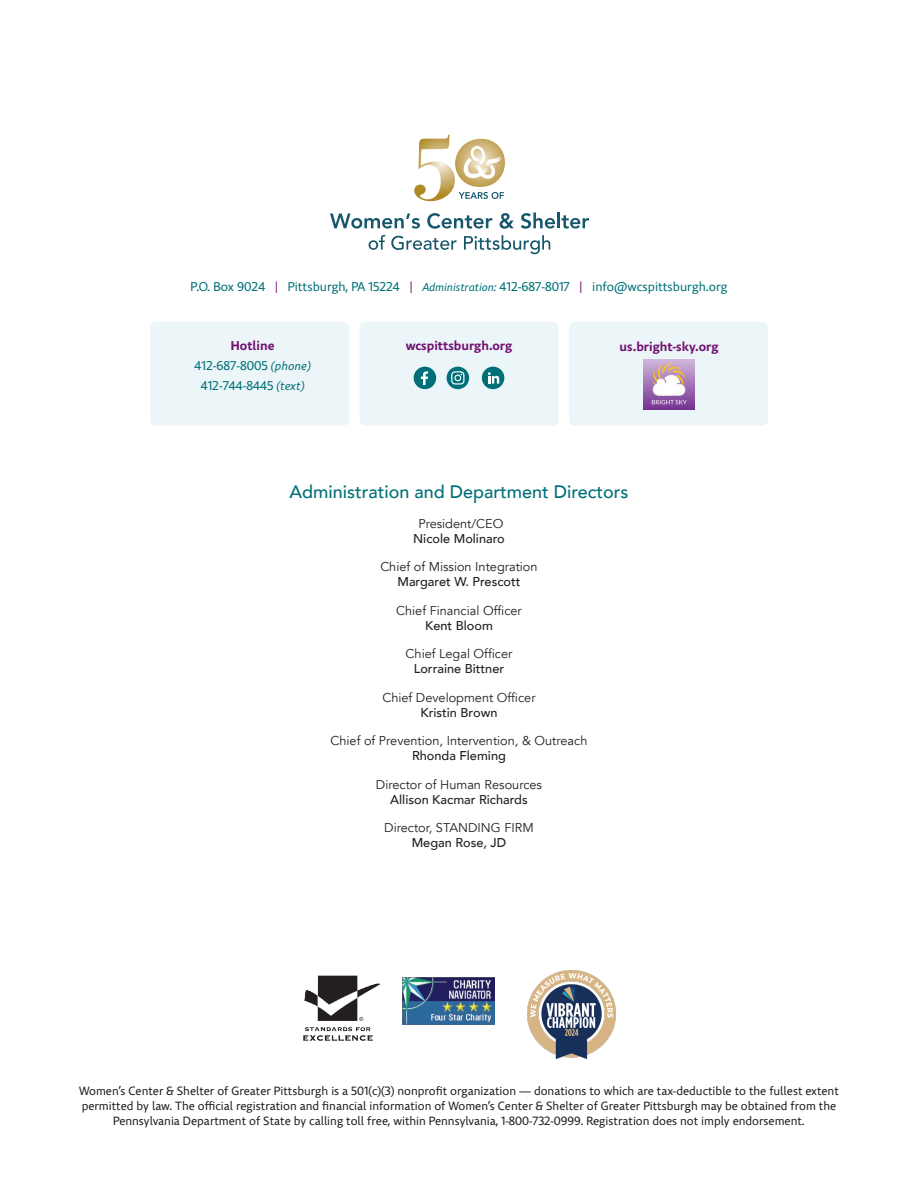
<style>
.page{position:relative;width:918px;height:1188px;background:#fff}
.page>*{position:absolute;margin:0;border:0;box-sizing:border-box;transform-origin:0 0}
.Main_text{font:500 18px "Avenir";color:#007078}
.t1{font:12.75px/15px "Avenir";color:#231f20;text-align:center}
.t2{font:12.75px "Comenia Sans";color:#007178}
.t3{font:700 12.75px "Comenia Sans";color:#731372}
.t4{font:500 12.75px/15px "Avenir";color:#231f20;text-align:center}
.t5{font:12px/15px "Comenia Sans";color:#231f20;text-align:center}
.s1{color:#731372}
.s2{font-style:italic;font-size:11.25px}
.s3{font-style:italic;font-size:12px}
.s4{font-weight:400}
.s5{font-weight:500}
</style>
<div class="page">
<div style="left:150px;top:322px;width:199px;height:104px;background:#ecf5f8;border-radius:5px"></div>
<div style="left:360px;top:322px;width:198px;height:104px;background:#ecf5f8;border-radius:5px"></div>
<div style="left:569px;top:322px;width:199px;height:104px;background:#ecf5f8;border-radius:5px"></div>
<div style="left:414px;top:367px;width:22px;height:22px;background:#007078;border-radius:50%"></div>
<div style="left:447px;top:367px;width:22px;height:22px;background:#007078;border-radius:50%"></div>
<div style="left:482px;top:367px;width:22px;height:22px;background:#007078;border-radius:50%"></div>
<svg style="left:488px;top:372px;width:11px;height:12px"></svg>
<svg style="left:451px;top:371px;width:13px;height:14px"></svg>
<svg style="left:421px;top:371px;width:7px;height:14px"></svg>
<img style="left:644px;top:359px;width:50px;height:50px">
<img style="left:402px;top:978px;width:93px;height:46px">
<img style="left:303px;top:975px;width:77px;height:66px">
<img style="left:528px;top:970px;width:87px;height:89px">
<svg style="left:414px;top:135px;width:91px;height:66px"></svg>
<svg style="left:330px;top:213px;width:90px;height:16px"></svg>
<svg style="left:427px;top:213px;width:65px;height:16px"></svg>
<svg style="left:500px;top:213px;width:14px;height:16px"></svg>
<svg style="left:521px;top:212px;width:34px;height:17px"></svg>
<hr style="left:557px;top:212px;width:3px;height:16px;background:#17576c">
<svg style="left:561px;top:215px;width:28px;height:14px"></svg>
<svg style="left:369px;top:235px;width:16px;height:15px"></svg>
<svg style="left:391px;top:236px;width:66px;height:14px"></svg>
<svg style="left:464px;top:235px;width:86px;height:19px"></svg>
<p class="t2" style="left:191px;top:279px;width:538px">P.O. Box 9024 <span class="s1">|</span> Pittsburgh, PA 15224 <span class="s1">|</span> <span class="s2">Administration:</span> 412-687-8017 <span class="s1">|</span> info@wcspittsburgh.org</p>
<p class="t3" style="left:231px;top:337px;width:45px">Hotline</p>
<p class="t2" style="left:195px;top:358px;width:118px">412-687-8005 <span class="s3">(phone)</span></p>
<p class="t2" style="left:201px;top:378px;width:105px">412-744-8445 <span class="s3">(text)</span></p>
<p class="t3" style="left:406px;top:337px;width:108px">wcspittsburgh.org</p>
<p class="t3" style="left:620px;top:338px;width:100px">us.bright-sky.org</p>
<p class="Main_text" style="left:289px;top:476px;width:341px">Administration and Department Directors</p>
<p class="t4" style="left:413px;top:515px;width:93px"><span class="s4">President/CEO<br></span>Nicole Molinaro</p>
<p class="t1" style="left:380px;top:559px;width:159px">Chief of Mission Integration<br><span class="s5">Margaret W. Prescott</span></p>
<p class="t1" style="left:396px;top:603px;width:127px">Chief Financial Officer<br><span class="s5">Kent Bloom</span></p>
<p class="t1" style="left:406px;top:646px;width:108px">Chief Legal Officer<br><span class="s5">Lorraine Bittner</span></p>
<p class="t1" style="left:382px;top:690px;width:155px">Chief Development Officer<br><span class="s5">Kristin Brown</span></p>
<p class="t1" style="left:331px;top:733px;width:258px">Chief of Prevention, Intervention, &amp; Outreach<br><span class="s5">Rhonda Fleming</span></p>
<p class="t1" style="left:376px;top:777px;width:168px">Director of Human Resources<br><span class="s5">Allison Kacmar Richards</span></p>
<p class="t1" style="left:384px;top:820px;width:151px">Director, STANDING FIRM<br><span class="s5">Megan Rose, JD</span></p>
<p class="t5" style="left:79px;top:1084px;width:761px">Women’s Center &amp; Shelter of Greater Pittsburgh is a 501(c)(3) nonprofit organization — donations to which are tax-deductible to the fullest extent permitted by law. The official registration and financial information of Women’s Center &amp; Shelter of Greater Pittsburgh may be obtained from the<br>Pennsylvania Department of State by calling toll free, within Pennsylvania, 1-800-732-0999. Registration does not imply endorsement.</p>
</div>
